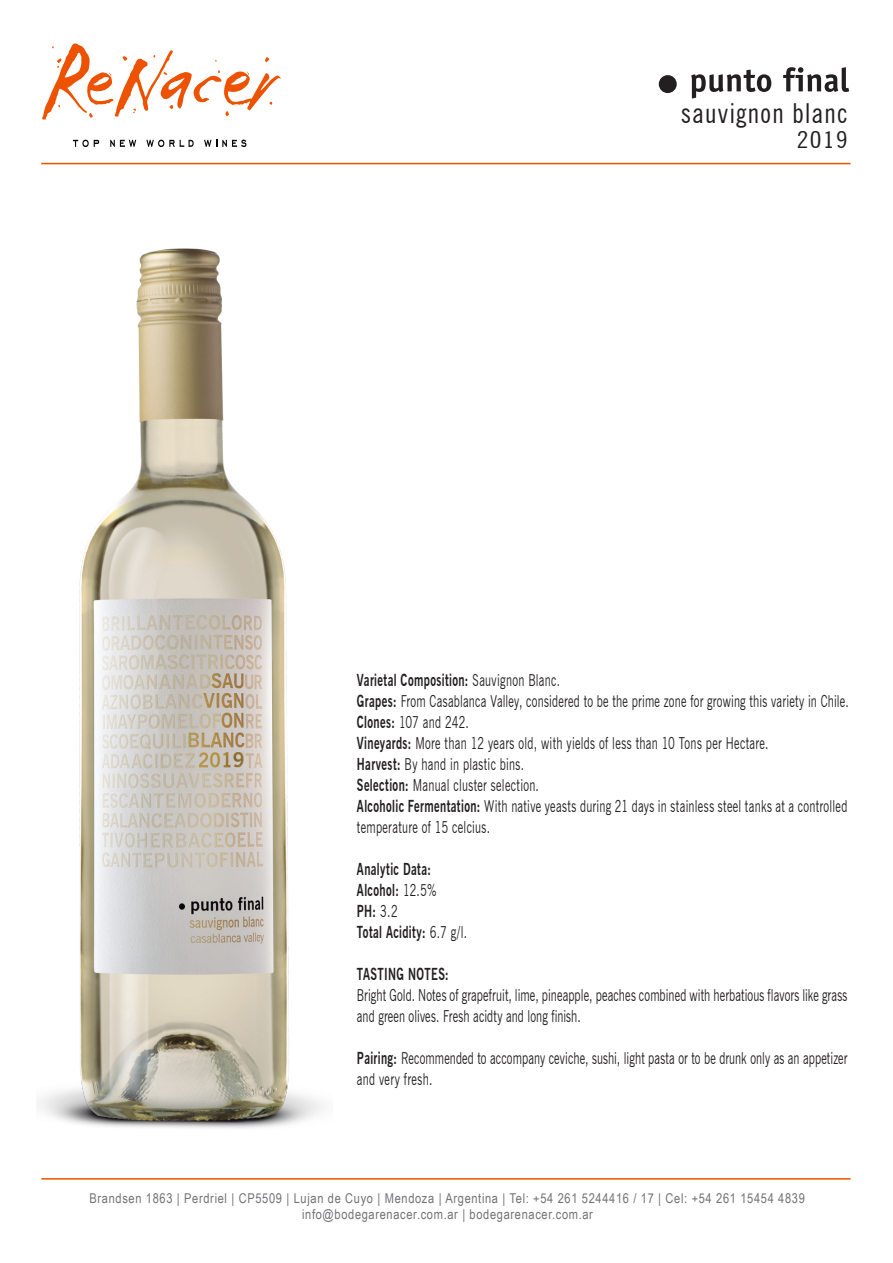
<style>
.page{position:relative;width:893px;height:1263px;background:#fff}
.page>*{position:absolute;margin:0;border:0;box-sizing:border-box;transform-origin:0 0}
.t1{font:condensed 27.6px "News Gothic BT";letter-spacing:.05em;color:#231f20}
.t2{font:condensed 23.25px "News Gothic BT";color:#231f20;scale:1.19 1}
.t3{font:16.5px/21px "News Gothic BT";letter-spacing:.02em;color:#231f20;scale:.68 1}
.t4{font:700 16.5px/21px "News Gothic BT";letter-spacing:.035em;color:#231f20;scale:.68 1}
.t5{font:13.5px/16.2px "Arial Narrow";letter-spacing:.05em;color:#717275;text-align:center}
.s1{font-weight:700}
.s2{font-weight:400}
</style>
<div class="page">
<svg style="left:42px;top:43px;width:239px;height:77px"></svg>
<svg style="left:73px;top:140px;width:26px;height:7px"></svg>
<svg style="left:110px;top:140px;width:26px;height:7px"></svg>
<svg style="left:146px;top:140px;width:48px;height:7px"></svg>
<svg style="left:204px;top:140px;width:42px;height:7px"></svg>
<svg style="left:691px;top:70px;width:80px;height:28px"></svg>
<svg style="left:783px;top:67px;width:66px;height:25px"></svg>
<div style="left:659px;top:75px;width:18px;height:18px;background:#231f20;border-radius:50%"></div>
<hr style="left:41px;top:1178px;width:810px;height:1px;background:#ed5200">
<hr style="left:41px;top:163px;width:810px;height:1px;background:#ed5200">
<img style="left:39px;top:248px;width:284px;height:881px">
<h1 class="t1" style="left:681px;top:97px;width:168px">sauvignon blanc</h1>
<h2 class="t2" style="left:797px;top:125px;width:44px">2019</h2>
<p class="t3" style="left:357px;top:670px;width:725px"><span class="s1">Varietal Composition:</span> Sauvignon Blanc.<br><span class="s1">Grapes:</span> From Casablanca Valley, considered to be the prime zone for growing this variety in Chile.<br><span class="s1">Clones:</span> 107 and 242.<br><span class="s1">Vineyards:</span> More than 12 years old, with yields of less than 10 Tons per Hectare.<br><span class="s1">Harvest:</span> By hand in plastic bins.<br><span class="s1">Selection:</span> Manual cluster selection.<br><span class="s1">Alcoholic Fermentation:</span> With native yeasts during 21 days in stainless steel tanks at a controlled temperature of 15 celcius.</p>
<p class="t4" style="left:357px;top:859px;width:164px">Analytic Data:<br>Alcohol: <span class="s2">12.5%<br></span>PH: <span class="s2">3.2<br></span>Total Acidity: <span class="s2">6.7 g/l.</span></p>
<p class="t4" style="left:357px;top:964px;width:137px">TASTING NOTES:</p>
<p class="t3" style="left:357px;top:985px;width:723px">Bright Gold. Notes of grapefruit, lime, pineapple, peaches combined with herbatious flavors like grass and green olives. Fresh acidty and long finish.</p>
<p class="t3" style="left:357px;top:1048px;width:723px"><span class="s1">Pairing:</span> Recommended to accompany ceviche, sushi, light pasta or to be drunk only as an appetizer and very fresh.</p>
<p class="t5" style="left:90px;top:1190px;width:717px">Brandsen 1863 | Perdriel | CP5509 | Lujan de Cuyo | Mendoza | Argentina | Tel: +54 261 5244416 / 17 | Cel: +54 261 15454 4839 info@bodegarenacer.com.ar | bodegarenacer.com.ar</p>
</div>
